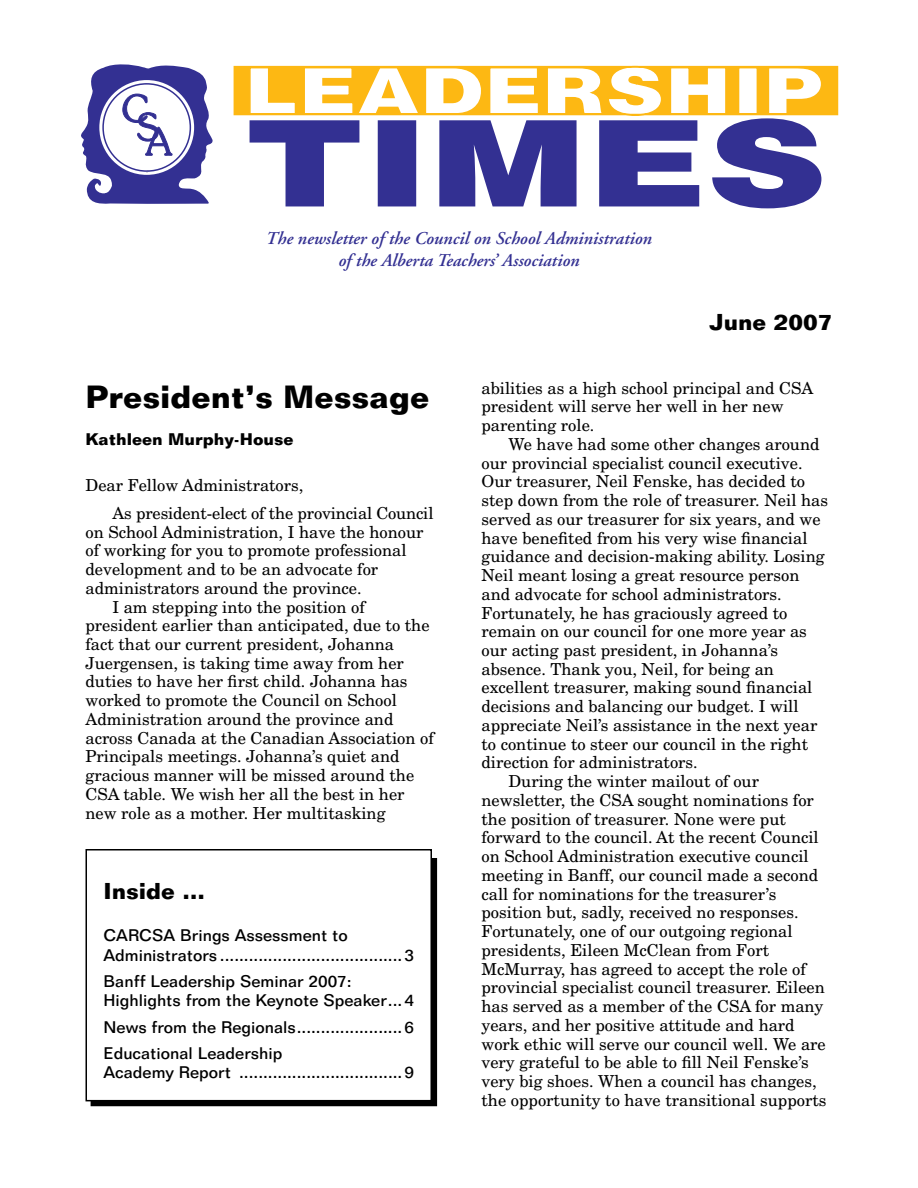
<style>
.page{position:relative;width:918px;height:1188px;background:#fff}
.page>*{position:absolute;margin:0;border:0;box-sizing:border-box;transform-origin:0 0}
.t1{font:700 31.5px "Folio BT";color:#000}
.t2{font:700 22.5px "Folio BT";color:#000}
.t3{font:italic 600 18px/21.6px "Adobe Garamond";color:#333092;text-align:center}
.t4{font:16.5px/18.8px "New Century Schlbk";color:#000}
.t5{font:500 16.5px/19.5px "Folio BT";color:#000}
.t6{font:700 16.5px "Folio BT";color:#000}
</style>
<div class="page">
<div style="left:91px;top:858px;width:346px;height:248px;border:2px solid #000"></div>
<div style="left:86px;top:850px;width:345px;height:251px;background:#fff"></div>
<div style="left:86px;top:849px;width:346px;height:252px;border:2px solid #000"></div>
<svg style="left:81px;top:64px;width:132px;height:140px"></svg>
<svg style="left:233px;top:65px;width:606px;height:51px"></svg>
<svg style="left:250px;top:118px;width:571px;height:90px;fill:#333092"></svg>
<p class="t3" style="left:266px;top:228px;width:388px">The newsletter of the Council on School Administration of the Alberta Teachers’ Association</p>
<h2 class="t2" style="left:709px;top:308px;width:125px">June 2007</h2>
<h1 class="t1" style="left:86px;top:377px;width:345px">President’s Message</h1>
<p class="t6" style="left:86px;top:429px;width:209px">Kathleen Murphy-House</p>
<p class="t4" style="left:112px;top:473px;width:323px;line-height:27.8px;text-indent:-27px">Dear Fellow Administrators,<br>As president-elect of the provincial Council</p>
<p class="t4" style="left:86px;top:524px;width:339px">on School Administration, I have the honour</p>
<p class="t4" style="left:86px;top:543px;width:323px">of working for you to promote professional</p>
<p class="t4" style="left:86px;top:561px;width:294px">development and to be an advocate for</p>
<p class="t4" style="left:86px;top:580px;width:278px">administrators around the province.</p>
<p class="t4" style="left:112px;top:599px;width:254px">I am stepping into the position of</p>
<p class="t4" style="left:86px;top:618px;width:346px">president earlier than anticipated, due to the</p>
<p class="t4" style="left:86px;top:636px;width:310px">fact that our current president, Johanna</p>
<p class="t4" style="left:86px;top:655px;width:320px">Juergensen, is taking time away from her</p>
<p class="t4" style="left:86px;top:674px;width:324px">duties to have her first child. Johanna has</p>
<p class="t4" style="left:86px;top:693px;width:313px">worked to promote the Council on School</p>
<p class="t4" style="left:86px;top:711px;width:310px">Administration around the province and</p>
<p class="t4" style="left:86px;top:730px;width:350px">across Canada at the Canadian Association of</p>
<p class="t4" style="left:86px;top:749px;width:316px">Principals meetings. Johanna’s quiet and</p>
<p class="t4" style="left:86px;top:768px;width:330px">gracious manner will be missed around the</p>
<p class="t4" style="left:86px;top:786px;width:321px">CSA table. We wish her all the best in her</p>
<p class="t4" style="left:86px;top:805px;width:302px">new role as a mother. Her multitasking</p>
<h2 class="t2" style="left:104px;top:878px;width:103px">Inside …</h2>
<p class="t5" style="left:104px;top:925px;width:312px">CARCSA Brings Assessment to<br>Administrators ......................................3</p>
<p class="t5" style="left:104px;top:971px;width:312px">Banff Leadership Seminar 2007:<br>Highlights from the Keynote Speaker...4</p>
<p class="t5" style="left:104px;top:1013px;width:312px;line-height:26.2px">News from the Regionals......................6<br>Educational Leadership</p>
<p class="t5" style="left:104px;top:1063px;width:312px">Academy Report ..................................9</p>
<p class="t4" style="left:482px;top:380px;width:333px">abilities as a high school principal and CSA president will serve her well in her new parenting role.</p>
<p class="t4" style="left:508px;top:436px;width:313px">We have had some other changes around</p>
<p class="t4" style="left:482px;top:455px;width:323px">our provincial specialist council executive.</p>
<p class="t4" style="left:482px;top:474px;width:325px">Our treasurer, Neil Fenske, has decided to</p>
<p class="t4" style="left:482px;top:492px;width:348px">step down from the role of treasurer. Neil has</p>
<p class="t4" style="left:482px;top:511px;width:341px">served as our treasurer for six years, and we</p>
<p class="t4" style="left:482px;top:530px;width:328px">have benefited from his very wise financial</p>
<p class="t4" style="left:482px;top:549px;width:345px">guidance and decision-making ability. Losing</p>
<p class="t4" style="left:482px;top:567px;width:320px">Neil meant losing a great resource person</p>
<p class="t4" style="left:482px;top:586px;width:302px">and advocate for school administrators.</p>
<p class="t4" style="left:482px;top:605px;width:307px">Fortunately, he has graciously agreed to</p>
<p class="t4" style="left:482px;top:624px;width:327px">remain on our council for one more year as</p>
<p class="t4" style="left:482px;top:642px;width:298px">our acting past president, in Johanna’s</p>
<p class="t4" style="left:482px;top:661px;width:294px">absence. Thank you, Neil, for being an</p>
<p class="t4" style="left:482px;top:680px;width:332px">excellent treasurer, making sound financial</p>
<p class="t4" style="left:482px;top:699px;width:319px">decisions and balancing our budget. I will</p>
<p class="t4" style="left:482px;top:717px;width:337px">appreciate Neil’s assistance in the next year</p>
<p class="t4" style="left:482px;top:736px;width:328px">to continue to steer our council in the right</p>
<p class="t4" style="left:482px;top:755px;width:218px">direction for administrators.</p>
<p class="t4" style="left:508px;top:774px;width:252px">During the winter mailout of our</p>
<p class="t4" style="left:482px;top:792px;width:334px">newsletter, the CSA sought nominations for</p>
<p class="t4" style="left:482px;top:811px;width:306px">the position of treasurer. None were put</p>
<p class="t4" style="left:482px;top:830px;width:339px">forward to the council. At the recent Council</p>
<p class="t4" style="left:482px;top:849px;width:329px">on School Administration executive council</p>
<p class="t4" style="left:482px;top:867px;width:338px">meeting in Banff, our council made a second</p>
<p class="t4" style="left:482px;top:886px;width:296px">call for nominations for the treasurer’s</p>
<p class="t4" style="left:482px;top:905px;width:319px">position but, sadly, received no responses.</p>
<p class="t4" style="left:482px;top:924px;width:313px">Fortunately, one of our outgoing regional</p>
<p class="t4" style="left:482px;top:942px;width:289px">presidents, Eileen McClean from Fort</p>
<p class="t4" style="left:482px;top:961px;width:326px">McMurray, has agreed to accept the role of</p>
<p class="t4" style="left:482px;top:980px;width:345px">provincial specialist council treasurer. Eileen</p>
<p class="t4" style="left:482px;top:999px;width:343px">has served as a member of the CSA for many</p>
<p class="t4" style="left:482px;top:1017px;width:315px">years, and her positive attitude and hard</p>
<p class="t4" style="left:482px;top:1036px;width:346px">work ethic will serve our council well. We are</p>
<p class="t4" style="left:482px;top:1055px;width:329px">very grateful to be able to fill Neil Fenske’s</p>
<p class="t4" style="left:482px;top:1074px;width:337px">very big shoes. When a council has changes,</p>
<p class="t4" style="left:482px;top:1092px;width:346px">the opportunity to have transitional supports</p>
</div>
